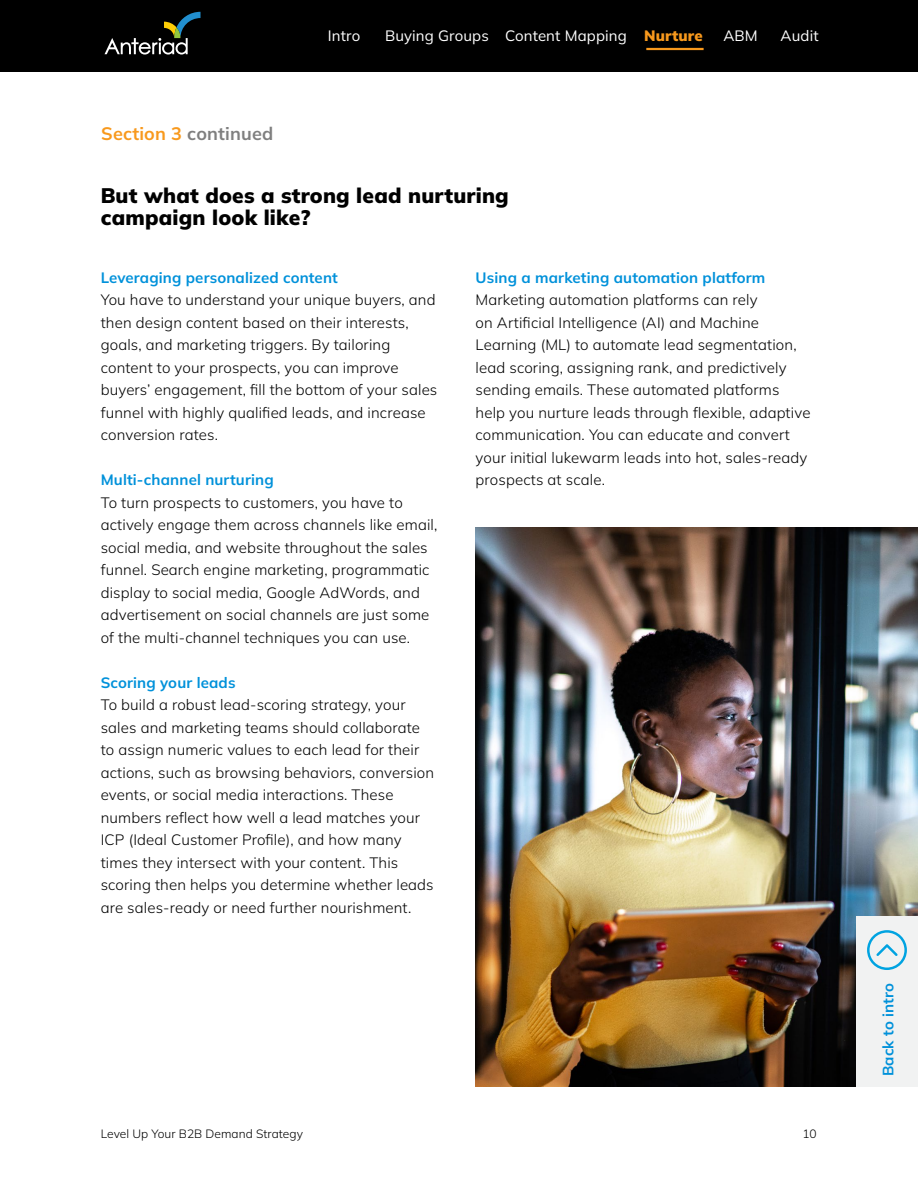
<style>
.page{position:relative;width:918px;height:1188px;background:#fff}
.page>*{position:absolute;margin:0;border:0;box-sizing:border-box;transform-origin:0 0}
.t1{font:900 21px/22.5px "Mulish";letter-spacing:.01em;color:#000}
.t2{font:700 18px "Mulish";letter-spacing:.01em;color:#7f7f7f}
.t3{font:300 15px/22.5px "Mulish";letter-spacing:.01em;color:#000}
.t4{font:700 15px "Mulish";letter-spacing:.01em;color:#0091da}
.t5{font:15px "Mulish";letter-spacing:.01em;color:#fff}
.t6{font:300 12px "Mulish";letter-spacing:.005em;color:#000}
.s1{color:#f8991d}
.s2{font-weight:900;color:#f8991d}
</style>
<div class="page">
<img style="left:476px;top:527px;width:442px;height:560px">
<div style="left:856px;top:916px;width:62px;height:171px;background:#f1f2f2"></div>
<svg style="left:868px;top:930px;width:38px;height:40px"></svg>
<div style="left:0;top:0;width:918px;height:71px;background:#000"></div>
<svg style="left:105px;top:12px;width:96px;height:43px"></svg>
<hr style="left:646px;top:48px;width:58px;height:2px;background:#f8991d">
<p class="t2" style="left:101px;top:121px;width:174px"><span class="s1">Section 3</span> continued</p>
<p class="t5" style="left:328px;top:26px;width:34px">Intro</p>
<p class="t5" style="left:385px;top:26px;width:319px">Buying Groups Content Mapping <span class="s2">Nurture</span></p>
<p class="t5" style="left:723px;top:26px;width:36px">ABM</p>
<p class="t5" style="left:781px;top:26px;width:40px">Audit</p>
<h1 class="t1" style="left:101px;top:183px;width:410px">But what does a strong lead nurturing campaign look like?</h1>
<p class="t4" style="left:101px;top:267px;width:239px">Leveraging personalized content</p>
<p class="t3" style="left:101px;top:288px;width:338px">You have to understand your unique buyers, and then design content based on their interests, goals, and marketing triggers. By tailoring content to your prospects, you can improve buyers’ engagement, fill the bottom of your sales funnel with highly qualified leads, and increase conversion rates.</p>
<p class="t4" style="left:101px;top:470px;width:174px">Multi-channel nurturing</p>
<p class="t3" style="left:101px;top:491px;width:338px">To turn prospects to customers, you have to actively engage them across channels like email, social media, and website throughout the sales funnel. Search engine marketing, programmatic display to social media, Google AdWords, and advertisement on social channels are just some of the multi-channel techniques you can use.</p>
<p class="t4" style="left:101px;top:672px;width:136px">Scoring your leads</p>
<p class="t3" style="left:101px;top:693px;width:335px">To build a robust lead-scoring strategy, your sales and marketing teams should collaborate to assign numeric values to each lead for their actions, such as browsing behaviors, conversion events, or social media interactions. These numbers reflect how well a lead matches your ICP (Ideal Customer Profile), and how many times they intersect with your content. This scoring then helps you determine whether leads are sales-ready or need further nourishment.</p>
<p class="t4" style="left:476px;top:267px;width:291px">Using a marketing automation platform</p>
<p class="t3" style="left:476px;top:288px;width:336px">Marketing automation platforms can rely<br>on Artificial Intelligence (AI) and Machine Learning (ML) to automate lead segmentation, lead scoring, assigning rank, and predictively sending emails. These automated platforms help you nurture leads through flexible, adaptive communication. You can educate and convert your initial lukewarm leads into hot, sales-ready prospects at scale.</p>
<p class="t6" style="left:101px;top:1125px;width:204px">Level Up Your B2B Demand Strategy</p>
<p class="t6" style="left:802px;top:1125px;width:16px">10</p>
<p class="t4" style="left:878px;top:1076px;width:95px;rotate:-90deg">Back to intro</p>
</div>
